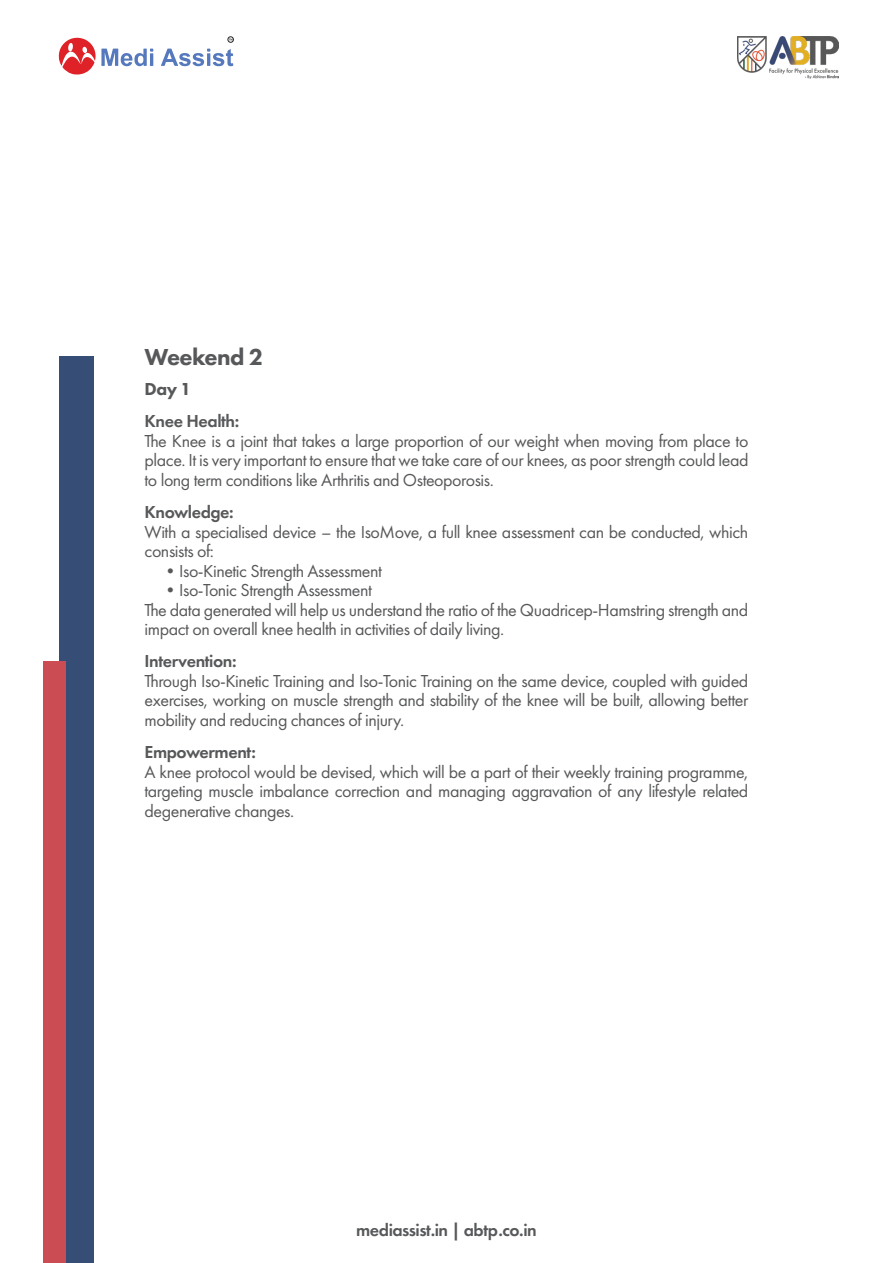
<style>
.page{position:relative;width:893px;height:1263px;background:#fff}
.page>*{position:absolute;margin:0;border:0;box-sizing:border-box;transform-origin:0 0}
.t1{font:800 24px "Futura PT";letter-spacing:-.025em;color:#57585a}
.t2{font:18px/19.5px "Futura PT";letter-spacing:-.025em;color:#57585a;text-align:justify}
.t3{font:600 18px "Futura PT";letter-spacing:-.025em;color:#57585a}
.t4{font:800 18px "Futura PT";color:#57585a}
</style>
<div class="page">
<svg style="left:161px;top:49px;width:73px;height:17px"></svg>
<svg style="left:58px;top:37px;width:95px;height:38px"></svg>
<svg style="left:228px;top:37px;width:6px;height:5px"></svg>
<img style="left:737px;top:37px;width:102px;height:42px">
<div style="left:59px;top:356px;width:35px;height:907px;background:#364e75"></div>
<div style="left:43px;top:661px;width:22px;height:602px;background:#cb4c52"></div>
<h1 class="t1" style="left:145px;top:342px;width:120px">Weekend 2</h1>
<p class="t4" style="left:145px;top:378px;width:48px">Day 1</p>
<p class="t3" style="left:145px;top:410px;width:96px">Knee Health:</p>
<p class="t2" style="left:145px;top:431px;width:605px">The Knee is a joint that takes a large proportion of our weight when moving from place to place. It is very important to ensure that we take care of our knees, as poor strength could lead to long term conditions like Arthritis and Osteoporosis.</p>
<p class="t3" style="left:145px;top:501px;width:91px">Knowledge:</p>
<p class="t2" style="left:145px;top:522px;width:605px">With a specialised device – the IsoMove, a full knee assessment can be conducted, which consists of:</p>
<p class="t2" style="left:162px;top:561px;width:222px">•Iso-Kinetic Strength Assessment</p>
<p class="t2" style="left:145px;top:580px;width:605px;text-align:left;text-indent:17px">•Iso-Tonic Strength Assessment<br>The data generated will help us understand the ratio of the Quadricep-Hamstring strength and impact on overall knee health in activities of daily living.</p>
<p class="t3" style="left:145px;top:650px;width:93px">Intervention:</p>
<p class="t2" style="left:145px;top:671px;width:605px">Through Iso-Kinetic Training and Iso-Tonic Training on the same device, coupled with guided exercises, working on muscle strength and stability of the knee will be built, allowing better mobility and reducing chances of injury.</p>
<p class="t3" style="left:145px;top:741px;width:113px">Empowerment:</p>
<p class="t2" style="left:145px;top:762px;width:605px">A knee protocol would be devised, which will be a part of their weekly training programme, targeting muscle imbalance correction and managing aggravation of any lifestyle related degenerative changes.</p>
<p class="t3" style="left:356px;top:1219px;width:182px">mediassist.in | abtp.co.in</p>
</div>
